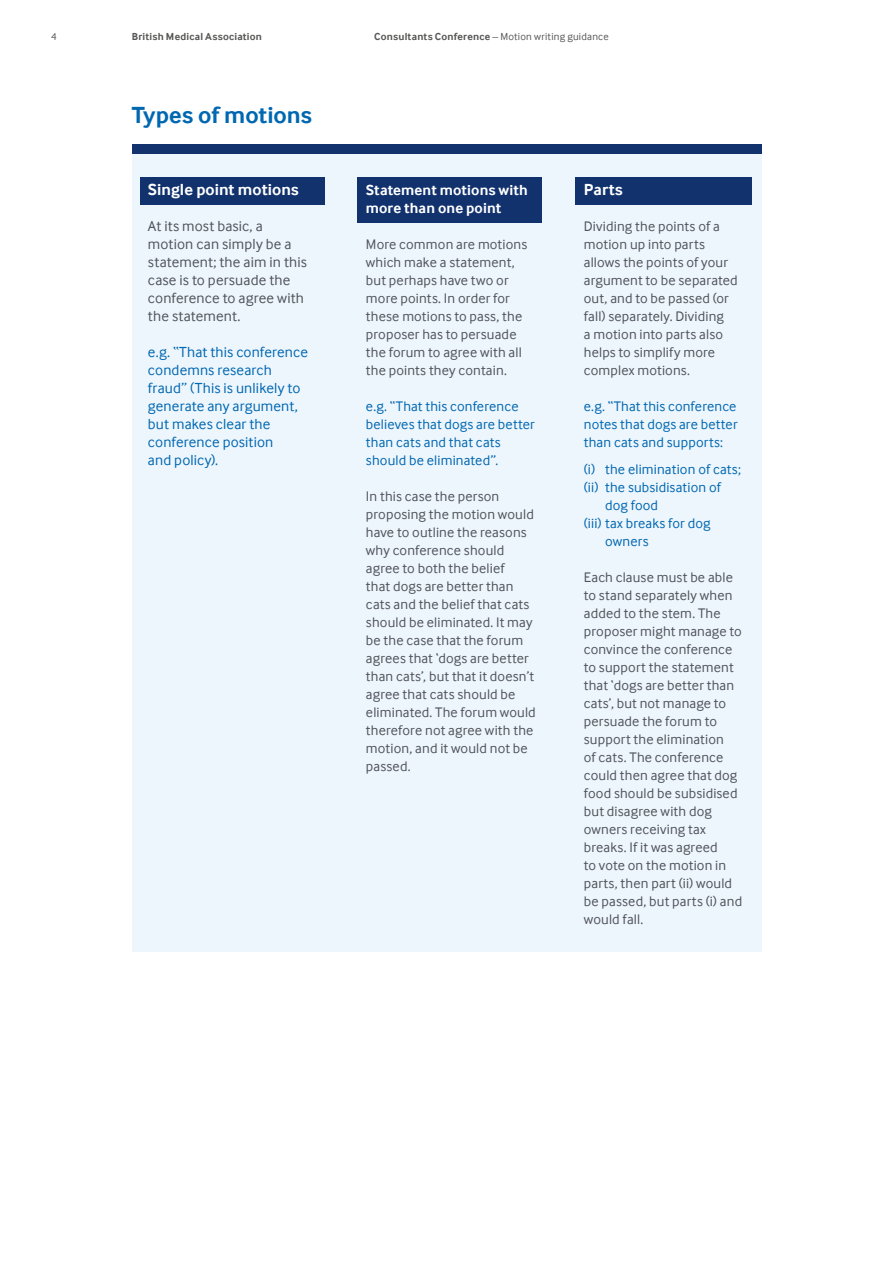
<style>
.page{position:relative;width:893px;height:1263px;background:#fff}
.page>*{position:absolute;margin:0;border:0;box-sizing:border-box;transform-origin:0 0}
.t1{font:700 24px "Inter Face";letter-spacing:-.005em;color:#0067b1}
.t2{font:700 16.5px "Inter Face";color:#fff}
.t3{font:15px/18px "Inter Face";letter-spacing:.01em;color:#0067b1}
.t4{font:15px/18px "Inter Face";letter-spacing:.01em;color:#50535a}
.t5{font:700 15px/18px "Inter Face";letter-spacing:.005em;color:#fff}
.t6{font:14.25px/18px "Inter Face";letter-spacing:.01em;color:#50535a}
.t7{font:14.25px/18px "Inter Face";letter-spacing:.01em;color:#0067b1}
.t8{font:10.5px "Inter Face";letter-spacing:.025em;color:#575756}
.t9{font:700 10.5px "Inter Face";letter-spacing:.02em;color:#575756}
.s1{font-weight:700}
</style>
<div class="page">
<div style="left:132px;top:150px;width:629px;height:801px;background:#eef6fd"></div>
<div style="left:132px;top:145px;width:629px;height:9px;background:#12326e"></div>
<div style="left:140px;top:177px;width:185px;height:27px;background:#12326e"></div>
<div style="left:357px;top:177px;width:185px;height:45px;background:#12326e"></div>
<div style="left:576px;top:177px;width:176px;height:27px;background:#12326e"></div>
<p class="t8" style="left:51px;top:31px;width:7px">4</p>
<p class="t9" style="left:132px;top:30px;width:132px">British Medical Association</p>
<p class="t8" style="left:374px;top:31px;width:236px"><span class="s1">Consultants Conference</span> – Motion writing guidance</p>
<h1 class="t1" style="left:132px;top:101px;width:182px">Types of motions</h1>
<p class="t2" style="left:148px;top:180px;width:152px">Single point motions</p>
<p class="t4" style="left:148px;top:217px;width:160px">At its most basic, a motion can simply be a statement; the aim in this case is to persuade the conference to agree with the statement.</p>
<p class="t3" style="left:148px;top:343px;width:162px">e.g. “That this conference condemns research fraud” (This is unlikely to generate any argument, but makes clear the conference position<br>and policy).</p>
<p class="t5" style="left:366px;top:181px;width:163px">Statement motions with more than one point</p>
<p class="t6" style="left:366px;top:235px;width:163px">More common are motions which make a statement, but perhaps have two or more points. In order for these motions to pass, the proposer has to persuade the forum to agree with all the points they contain.</p>
<p class="t7" style="left:366px;top:397px;width:170px">e.g. “That this conference believes that dogs are better than cats and that cats should be eliminated”.</p>
<p class="t6" style="left:366px;top:487px;width:171px">In this case the person proposing the motion would have to outline the reasons why conference should agree to both the belief<br>that dogs are better than cats and the belief that cats should be eliminated. It may be the case that the forum agrees that ‘dogs are better than cats’, but that it doesn’t agree that cats should be eliminated. The forum would therefore not agree with the motion, and it would not be passed.</p>
<p class="t2" style="left:584px;top:180px;width:41px">Parts</p>
<p class="t6" style="left:584px;top:217px;width:155px">Dividing the points of a motion up into parts allows the points of your argument to be separated out, and to be passed (or fall) separately. Dividing<br>a motion into parts also helps to simplify more complex motions.</p>
<p class="t7" style="left:584px;top:397px;width:155px;text-align:justify">e.g. “That this conference notes that dogs are better than cats and supports:</p>
<p class="t7" style="left:584px;top:460px;width:159px">(i) the elimination of cats;</p>
<p class="t7" style="left:584px;top:478px;width:139px">(ii) the subsidisation of</p>
<p class="t7" style="left:605px;top:496px;width:54px">dog food</p>
<p class="t7" style="left:584px;top:514px;width:128px">(iii) tax breaks for dog</p>
<p class="t7" style="left:605px;top:532px;width:45px">owners</p>
<p class="t6" style="left:584px;top:568px;width:160px">Each clause must be able to stand separately when added to the stem. The proposer might manage to convince the conference to support the statement that ‘dogs are better than cats’, but not manage to persuade the forum to support the elimination<br>of cats. The conference could then agree that dog food should be subsidised but disagree with dog owners receiving tax breaks. If it was agreed<br>to vote on the motion in parts, then part (ii) would be passed, but parts (i) and would fall.</p>
</div>
